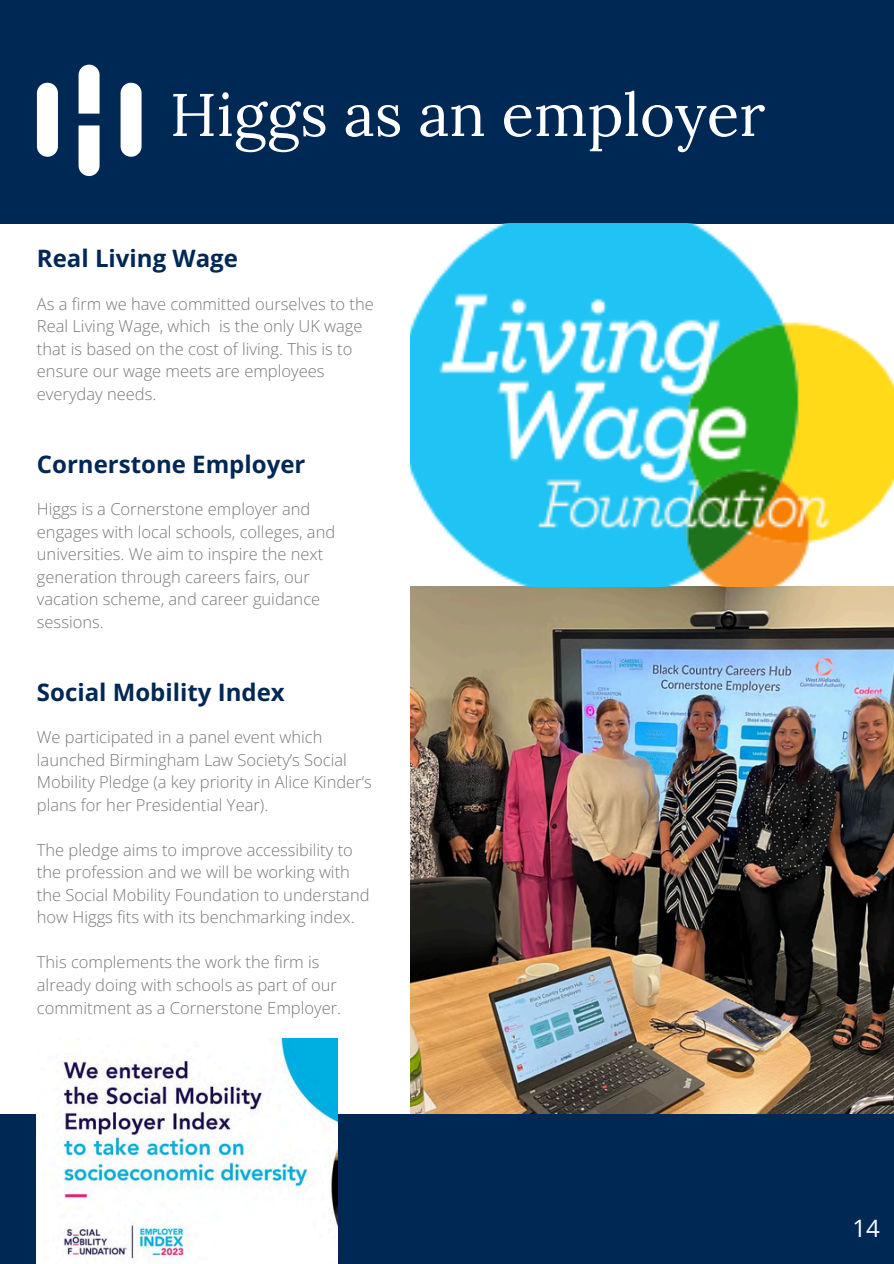
<style>
.page{position:relative;width:894px;height:1264px;background:#fff}
.page>*{position:absolute;margin:0;border:0;box-sizing:border-box;transform-origin:0 0}
.t1{font:60px "Lora";color:#fff}
.t2{font:700 24px "Open Sans";color:#002855}
.t3{font:24px "Open Sans";color:#fff}
.t4{font:300 16.5px/22.5px "Open Sans";color:#75787b}
</style>
<div class="page">
<img style="left:410px;top:223px;width:483px;height:891px">
<div style="left:0;top:0;width:893px;height:223px;background:#002855"></div>
<svg style="left:37px;top:83px;width:21px;height:74px;background:#eef1f4"></svg>
<svg style="left:120px;top:83px;width:21px;height:74px;background:#e9edf0"></svg>
<svg style="left:78px;top:125px;width:21px;height:51px"></svg>
<svg style="left:78px;top:65px;width:21px;height:49px"></svg>
<div style="left:0;top:1114px;width:893px;height:149px;background:#002855"></div>
<img style="left:37px;top:1038px;width:300px;height:225px">
<p class="t1" style="left:170px;top:76px;width:596px">Higgs as an employer</p>
<h1 class="t2" style="left:37px;top:242px;width:202px">Real Living Wage</h1>
<p class="t4" style="left:37px;top:292px;width:338px">As a firm we have committed ourselves to the Real Living Wage, which is the only UK wage that is based on the cost of living. This is to ensure our wage meets are employees everyday needs.</p>
<p class="t2" style="left:37px;top:447px;width:270px">Cornerstone Employer</p>
<h2 class="t4" style="left:37px;top:497px;width:300px">Higgs is a Cornerstone employer and engages with local schools, colleges, and universities. We aim to inspire the next generation through careers fairs, our vacation scheme, and career guidance sessions.</h2>
<h2 class="t2" style="left:37px;top:675px;width:249px">Social Mobility Index</h2>
<p class="t4" style="left:37px;top:725px;width:336px">We participated in a panel event which launched Birmingham Law Society’s Social Mobility Pledge (a key priority in Alice Kinder’s plans for her Presidential Year).</p>
<p class="t4" style="left:37px;top:838px;width:334px">The pledge aims to improve accessibility to the profession and we will be working with the Social Mobility Foundation to understand how Higgs fits with its benchmarking index.</p>
<h2 class="t4" style="left:37px;top:950px;width:306px">This complements the work the firm is already doing with schools as part of our commitment as a Cornerstone Employer.</h2>
<p class="t3" style="left:852px;top:1211px;width:29px">14</p>
</div>
